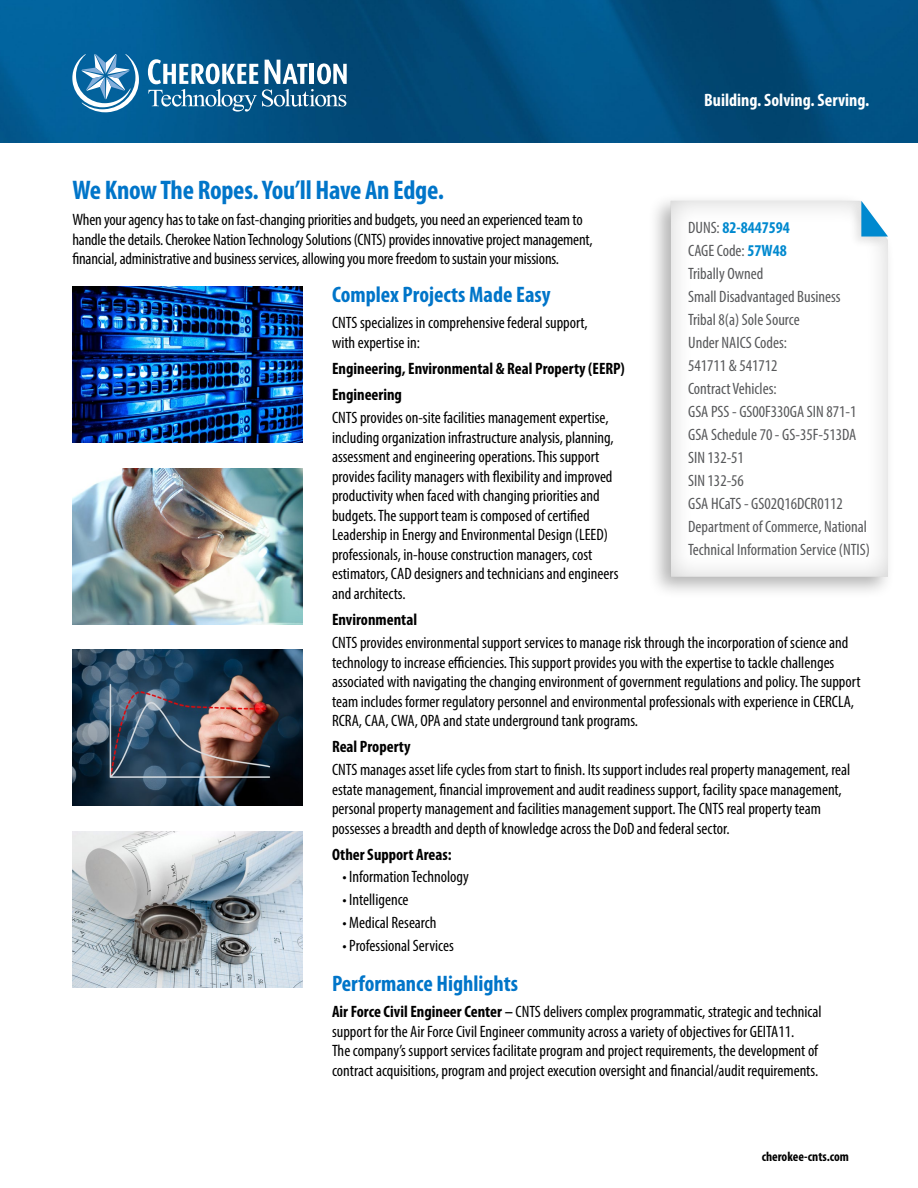
<style>
.page{position:relative;width:918px;height:1188px;background:#fff}
.page>*{position:absolute;margin:0;border:0;box-sizing:border-box;transform-origin:0 0}
.t1{font:700 condensed 27px "Myriad Pro";letter-spacing:-.01em;color:#0075c9}
.t2{font:700 condensed 22.5px "Myriad Pro";color:#0075c9}
.t3{font:700 condensed 18px "Myriad Pro";color:#fff}
.t4{font:condensed 16.5px/19.5px "Myriad Pro";color:#000}
.t5{font:condensed 16.5px/23px "Myriad Pro";color:#58595b}
.t6{font:700 condensed 16.5px/26.2px "Myriad Pro";color:#000}
.t7{font:700 condensed 13.35px "Myriad Pro";color:#000}
.s1{font-weight:700;color:#0089cf}
.s2{font-weight:700}
.s3{font-weight:600}
</style>
<div class="page">
<img style="left:0;top:0;width:918px;height:142px">
<img style="left:72px;top:287px;width:230px;height:156px">
<img style="left:72px;top:650px;width:230px;height:156px">
<img style="left:72px;top:468px;width:230px;height:156px">
<div style="left:647px;top:193px;width:248px;height:407px;background:#000;opacity:.3"></div>
<div style="left:658px;top:189px;width:244px;height:389px;background:#000;opacity:.2"></div>
<div style="left:848px;top:199px;width:41px;height:50px;background:#000;opacity:.1"></div>
<svg style="left:861px;top:201px;width:27px;height:36px"></svg>
<img style="left:72px;top:831px;width:230px;height:156px">
<svg style="left:72px;top:54px;width:67px;height:58px"></svg>
<svg style="left:148px;top:59px;width:199px;height:53px"></svg>
<p class="t3" style="left:704px;top:89px;width:167px">Building. Solving. Serving.</p>
<h1 class="t1" style="left:72px;top:173px;width:373px">We Know The Ropes. You’ll Have An Edge.</h1>
<p class="t4" style="left:72px;top:210px;width:522px">When your agency has to take on fast-changing priorities and budgets, you need an experienced team to handle the details. Cherokee Nation Technology Solutions (CNTS) provides innovative project management, financial, administrative and business services, allowing you more freedom to sustain your missions.</p>
<p class="t5" style="left:688px;top:216px;width:183px">DUNS: <span class="s1">82-8447594<br></span>CAGE Code: <span class="s1">57W48<br></span>Tribally Owned<br>Small Disadvantaged Business<br>Tribal 8(a) Sole Source<br>Under NAICS Codes:<br>541711 &amp; 541712<br>Contract Vehicles:<br>GSA PSS - GS00F330GA SIN 871-1<br>GSA Schedule 70 - GS-35F-513DA<br>SIN 132-51<br>SIN 132-56<br>GSA HCaTS - GS02Q16DCR0112<br>Department of Commerce, National<br>Technical Information Service (NTIS)</p>
<h2 class="t2" style="left:332px;top:280px;width:220px">Complex Projects Made Easy</h2>
<p class="t4" style="left:332px;top:313px;width:257px">CNTS specializes in comprehensive federal support, with expertise in:</p>
<p class="t6" style="left:332px;top:355px;width:294px">Engineering, Environmental &amp; Real Property (EERP)<br>Engineering</p>
<p class="t4" style="left:332px;top:408px;width:288px">CNTS provides on-site facilities management expertise, including organization infrastructure analysis, planning, assessment and engineering operations. This support provides facility managers with flexibility and improved productivity when faced with changing priorities and budgets. The support team is composed of certified Leadership in Energy and Environmental Design (LEED) professionals, in-house construction managers, cost estimators, CAD designers and technicians and engineers and architects.</p>
<p class="t6" style="left:332px;top:606px;width:87px">Environmental</p>
<p class="t4" style="left:332px;top:633px;width:530px">CNTS provides environmental support services to manage risk through the incorporation of science and technology to increase efficiencies. This support provides you with the expertise to tackle challenges associated with navigating the changing environment of government regulations and policy. The support team includes former regulatory personnel and environmental professionals with experience in CERCLA, RCRA, CAA, CWA, OPA and state underground tank programs.</p>
<p class="t6" style="left:332px;top:733px;width:80px">Real Property</p>
<p class="t4" style="left:332px;top:760px;width:520px">CNTS manages asset life cycles from start to finish. Its support includes real property management, real estate management, financial improvement and audit readiness support, facility space management, personal property management and facilities management support. The CNTS real property team possesses a breadth and depth of knowledge across the DoD and federal sector.</p>
<p class="t6" style="left:332px;top:841px;width:121px">Other Support Areas:</p>
<p class="t4" style="left:342px;top:867px;width:128px">• Information Technology</p>
<p class="t4" style="left:342px;top:890px;width:68px">• Intelligence</p>
<p class="t4" style="left:342px;top:913px;width:96px">• Medical Research</p>
<p class="t4" style="left:342px;top:936px;width:113px">• Professional Services</p>
<h2 class="t2" style="left:332px;top:969px;width:188px">Performance Highlights</h2>
<p class="t4" style="left:332px;top:1002px;width:491px"><span class="s2">Air Force Civil Engineer Center</span> <span class="s3">–</span> CNTS delivers complex programmatic, strategic and technical support for the Air Force Civil Engineer community across a variety of objectives for GEITA11.<br>The company’s support services facilitate program and project requirements, the development of contract acquisitions, program and project execution oversight and financial/audit requirements.</p>
<p class="t7" style="left:762px;top:1149px;width:89px">cherokee-cnts.com</p>
</div>
